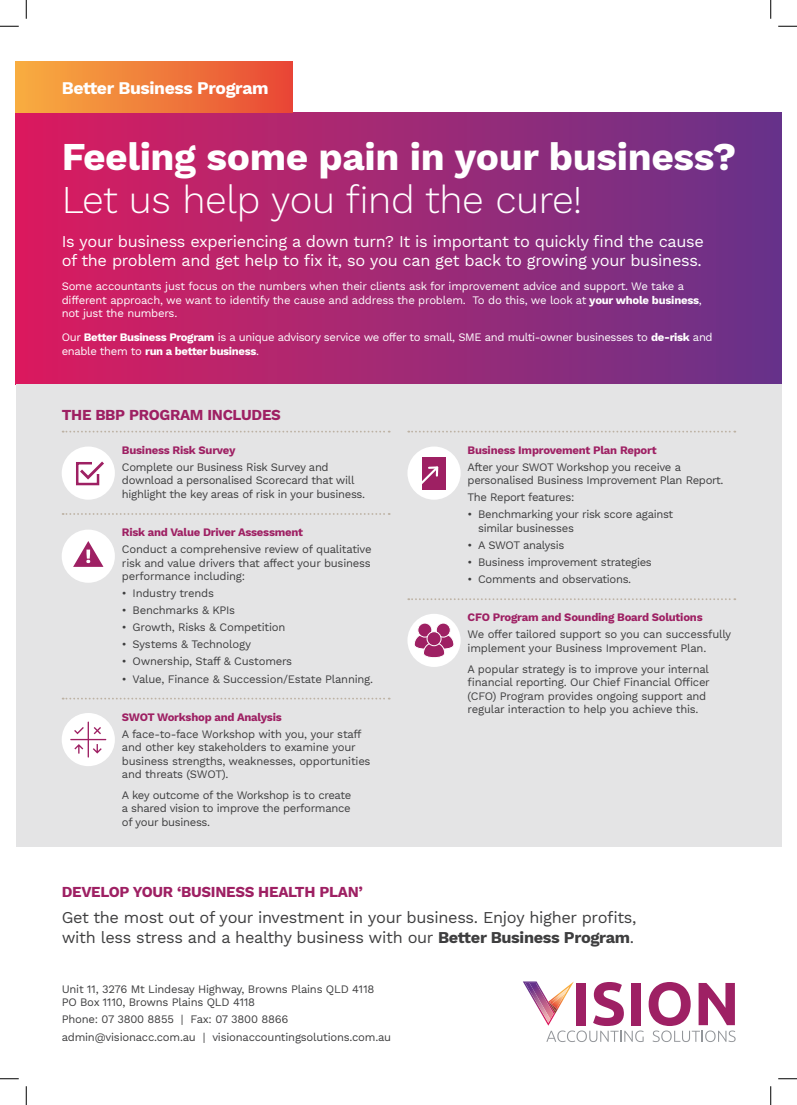
<style>
.page{position:relative;width:797px;height:1105px;background:#fff}
.page>*{position:absolute;margin:0;border:0;box-sizing:border-box;transform-origin:0 0}
.t1{font:700 38.75px/43.8px "Work Sans";letter-spacing:-.01em;color:#fff}
.body{font:700 17.5px "Work Sans";letter-spacing:-.02em;color:#fff}
.body-2{font:16.25px/19.5px "Work Sans";letter-spacing:-.02em;color:#fff}
.body-3{font:16.25px/19.5px "Work Sans";letter-spacing:-.02em;color:#3e3e3f}
.body-4{font:700 15px "Work Sans";letter-spacing:-.02em;color:#9e2063}
.body-5{font:11.25px/13.5px "Work Sans";letter-spacing:-.02em;color:#3e3e3f}
.body-6{font:11.25px/13.5px "Work Sans";letter-spacing:-.02em;color:#fff}
.body-7{font:700 11.25px "Work Sans";letter-spacing:-.02em;color:#9e2063}
.s1{font-weight:300}
.s2{font-weight:700}
</style>
<div class="page">
<div style="left:16px;top:113px;width:765px;height:271px;background:linear-gradient(to right,#db1d5f,#67338a)"></div>
<div style="left:16px;top:62px;width:276px;height:51px;background:linear-gradient(to right,#f8af40,#e94936)"></div>
<div style="left:16px;top:384px;width:765px;height:463px;background:#e4e4e5"></div>
<svg style="left:63px;top:431px;width:327px;height:2px"></svg>
<svg style="left:63px;top:513px;width:327px;height:2px"></svg>
<svg style="left:63px;top:698px;width:327px;height:1px"></svg>
<svg style="left:408px;top:431px;width:327px;height:2px"></svg>
<svg style="left:408px;top:598px;width:327px;height:2px"></svg>
<div style="left:62px;top:446px;width:53px;height:54px;background:#fff;border-radius:50%"></div>
<div style="left:62px;top:530px;width:53px;height:53px;background:#fff;border-radius:50%"></div>
<div style="left:62px;top:713px;width:53px;height:53px;background:#fff;border-radius:50%"></div>
<div style="left:407px;top:446px;width:53px;height:54px;background:#fff;border-radius:50%"></div>
<div style="left:407px;top:614px;width:53px;height:53px;background:#fff;border-radius:50%"></div>
<div style="left:418px;top:623px;width:14px;height:14px;background:#9e2063;border-radius:50%"></div>
<div style="left:417px;top:623px;width:15px;height:14px;border:1px solid #fff;border-radius:50%"></div>
<div style="left:436px;top:623px;width:14px;height:14px;background:#9e2063;border-radius:50%"></div>
<div style="left:436px;top:623px;width:14px;height:14px;border:1px solid #fff;border-radius:50%"></div>
<svg style="left:413px;top:633px;width:41px;height:26px"></svg>
<div style="left:427px;top:632px;width:14px;height:14px;background:#9e2063;border-radius:50%"></div>
<div style="left:426px;top:631px;width:15px;height:15px;border:1px solid #fff;border-radius:50%"></div>
<div style="left:422px;top:457px;width:24px;height:32px;background:#9e2063"></div>
<svg style="left:422px;top:466px;width:17px;height:18px"></svg>
<hr style="left:88px;top:721px;width:1px;height:36px;background:#9e2063">
<hr style="left:70px;top:739px;width:36px;height:1px;background:#9e2063">
<svg style="left:94px;top:727px;width:7px;height:7px"></svg>
<svg style="left:74px;top:727px;width:10px;height:7px"></svg>
<svg style="left:74px;top:744px;width:9px;height:9px"></svg>
<svg style="left:93px;top:744px;width:9px;height:9px"></svg>
<svg style="left:73px;top:541px;width:30px;height:26px"></svg>
<div style="left:76px;top:462px;width:23px;height:23px;border:2px solid #9e2063"></div>
<svg style="left:80px;top:461px;width:24px;height:18px"></svg>
<svg style="left:523px;top:981px;width:212px;height:61px"></svg>
<svg style="left:0;top:25px;width:19px;height:2px"></svg>
<svg style="left:778px;top:25px;width:19px;height:2px"></svg>
<svg style="left:0;top:1078px;width:19px;height:1px"></svg>
<svg style="left:778px;top:1078px;width:19px;height:1px"></svg>
<svg style="left:25px;top:0;width:2px;height:19px"></svg>
<svg style="left:25px;top:1086px;width:2px;height:19px"></svg>
<svg style="left:770px;top:0;width:1px;height:19px"></svg>
<svg style="left:770px;top:1086px;width:1px;height:19px"></svg>
<p class="body" style="left:62px;top:78px;width:208px">Better Business Program</p>
<p class="t1" style="left:62px;top:137px;width:676px">Feeling some pain in your business?<br><span class="s1">Let us help you find the cure!</span></p>
<p class="body-2" style="left:62px;top:232px;width:643px">Is your business experiencing a down turn? It is important to quickly find the cause of the problem and get help to fix it, so you can get back to growing your business.</p>
<p class="body-6" style="left:62px;top:280px;width:641px">Some accountants just focus on the numbers when their clients ask for improvement advice and support. We take a different approach, we want to identify the cause and address the problem. To do this, we look at <span class="s2">your whole business</span>, not just the numbers.</p>
<p class="body-6" style="left:62px;top:331px;width:652px">Our <span class="s2">Better Business Program</span> is a unique advisory service we offer to small, SME and multi-owner businesses to <span class="s2">de-risk</span> and enable them to <span class="s2">run a better business</span>.</p>
<p class="body-4" style="left:62px;top:406px;width:221px">THE BBP PROGRAM INCLUDES</p>
<p class="body-7" style="left:122px;top:443px;width:115px">Business Risk Survey</p>
<p class="body-5" style="left:122px;top:461px;width:245px">Complete our Business Risk Survey and download a personalised Scorecard that will highlight the key areas of risk in your business.</p>
<p class="body-7" style="left:122px;top:526px;width:183px">Risk and Value Driver Assessment</p>
<p class="body-5" style="left:122px;top:543px;width:251px;text-align:justify">Conduct a comprehensive review of qualitative risk and value drivers that affect your business performance including:</p>
<p class="body-5" style="left:122px;top:587px;width:93px">• Industry trends</p>
<p class="body-5" style="left:122px;top:604px;width:115px">• Benchmarks &amp; KPIs</p>
<p class="body-5" style="left:122px;top:621px;width:165px">• Growth, Risks &amp; Competition</p>
<p class="body-5" style="left:122px;top:638px;width:131px">• Systems &amp; Technology</p>
<p class="body-5" style="left:122px;top:655px;width:172px">• Ownership, Staff &amp; Customers</p>
<p class="body-5" style="left:122px;top:672px;width:253px">• Value, Finance &amp; Succession/Estate Planning.</p>
<p class="body-7" style="left:122px;top:710px;width:161px">SWOT Workshop and Analysis</p>
<p class="body-5" style="left:122px;top:728px;width:250px">A face-to-face Workshop with you, your staff and other key stakeholders to examine your business strengths, weaknesses, opportunities and threats (SWOT).</p>
<p class="body-5" style="left:122px;top:789px;width:231px;text-align:justify">A key outcome of the Workshop is to create a shared vision to improve the performance of your business.</p>
<p class="body-7" style="left:467px;top:443px;width:190px">Business Improvement Plan Report</p>
<p class="body-5" style="left:467px;top:461px;width:257px">After your SWOT Workshop you receive a personalised Business Improvement Plan Report.</p>
<p class="body-5" style="left:467px;top:491px;width:108px">The Report features:</p>
<p class="body-5" style="left:478px;top:508px;width:196px;text-indent:-11px">• Benchmarking your risk score against similar businesses</p>
<p class="body-5" style="left:467px;top:539px;width:98px">• A SWOT analysis</p>
<p class="body-5" style="left:467px;top:556px;width:186px">• Business improvement strategies</p>
<p class="body-5" style="left:467px;top:573px;width:165px">• Comments and observations.</p>
<p class="body-7" style="left:467px;top:611px;width:236px">CFO Program and Sounding Board Solutions</p>
<p class="body-5" style="left:467px;top:628px;width:265px">We offer tailored support so you can successfully implement your Business Improvement Plan.</p>
<p class="body-5" style="left:467px;top:662px;width:244px">A popular strategy is to improve your internal financial reporting. Our Chief Financial Officer (CFO) Program provides ongoing support and regular interaction to help you achieve this.</p>
<p class="body-4" style="left:62px;top:883px;width:303px">DEVELOP YOUR ‘BUSINESS HEALTH PLAN’</p>
<p class="body-3" style="left:62px;top:909px;width:576px">Get the most out of your investment in your business. Enjoy higher profits, with less stress and a healthy business with our <span class="s2">Better Business Program</span>.</p>
<p class="body-5" style="left:62px;top:983px;width:314px">Unit 11, 3276 Mt Lindesay Highway, Browns Plains QLD 4118<br>PO Box 1110, Browns Plains QLD 4118</p>
<p class="body-5" style="left:62px;top:1013px;width:228px">Phone: 07 3800 8855 | Fax: 07 3800 8866</p>
<p class="body-5" style="left:62px;top:1030px;width:331px">admin@visionacc.com.au | visionaccountingsolutions.com.au</p>
</div>
